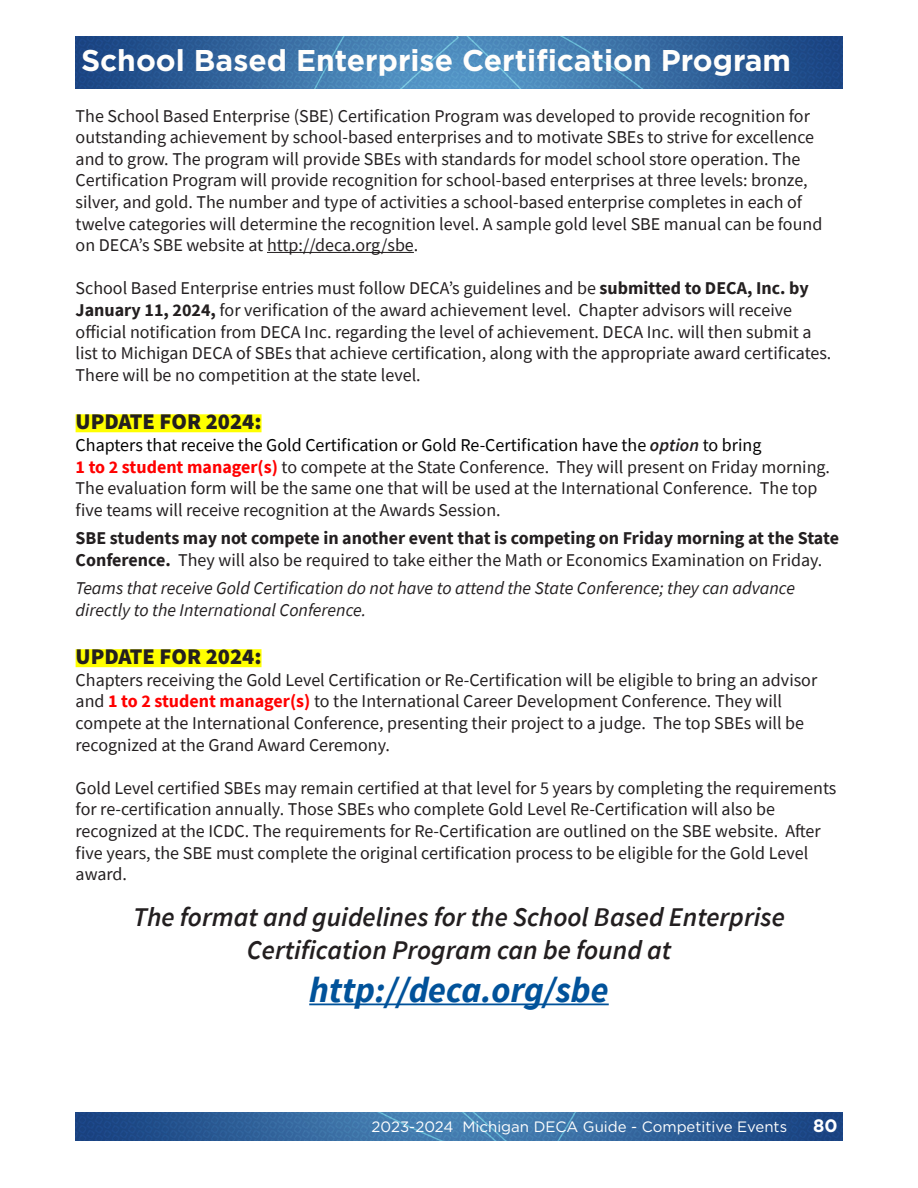
<style>
.page{position:relative;width:918px;height:1188px;background:#fff}
.page>*{position:absolute;margin:0;border:0;box-sizing:border-box;transform-origin:0 0}
.t1{font:italic 700 36px "Source Sans Pro";color:#01529a}
.t2{font:700 30px "Gotham";color:#fffefc}
.t3{font:italic 600 27px/32.4px "Source Sans Pro";color:#231f20;text-align:center}
.t4{font:700 25.5px "Gotham";color:#fff}
.Normal__Web{font:900 22.5px "Source Sans Pro";color:#231f20}
.Normal__Web-2{font:18px/21.6px "Source Sans Pro";color:#231f20}
.Normal__Web-3{font:700 18px/21.6px "Source Sans Pro";color:#231f20}
.Normal__Web-4{font:italic 18px/21.6px "Source Sans Pro";color:#231f20}
.t5{font:15px "Gotham";color:#fff}
.s1{font-weight:700}
.s2{color:#000}
.s3{font-weight:600;font-style:italic}
.s4{font-weight:700;color:#f00}
.s5{font-weight:400}
</style>
<div class="page">
<img style="left:76px;top:1112px;width:766px;height:29px">
<img style="left:76px;top:36px;width:766px;height:52px">
<hr style="left:267px;top:252px;width:147px;height:1px;background:#231f20">
<div style="left:76px;top:414px;width:186px;height:18px;background:#ff0"></div>
<div style="left:76px;top:649px;width:186px;height:18px;background:#ff0"></div>
<hr style="left:309px;top:1003px;width:300px;height:2px;background:#01529a">
<p class="t2" style="left:81px;top:43px;width:712px">School Based Enterprise Certification Program</p>
<p class="Normal__Web-2" style="left:76px;top:105px;width:748px">The School Based Enterprise (SBE) Certification Program was developed to provide recognition for outstanding achievement by school-based enterprises and to motivate SBEs to strive for excellence and to grow. The program will provide SBEs with standards for model school store operation. The Certification Program will provide recognition for school-based enterprises at three levels: bronze, silver, and gold. The number and type of activities a school-based enterprise completes in each of twelve categories will determine the recognition level. A sample gold level SBE manual can be found on DECA’s SBE website at http://deca.org/sbe.</p>
<p class="Normal__Web-2" style="left:76px;top:277px;width:757px">School Based Enterprise entries must follow DECA’s guidelines and be <span class="s1">submitted to DECA, Inc. by January 11, 2024,</span> for verification of the award achievement level. Chapter advisors will receive official notification from DECA Inc. regarding the level of achievement. DECA Inc. will then submit a list to Michigan DECA of SBEs that achieve certification, along with the appropriate award certificates.<br>There will be no competition at the state level.</p>
<p class="Normal__Web" style="left:76px;top:406px;width:187px">UPDATE FOR 2024:</p>
<p class="Normal__Web-2" style="left:76px;top:434px;width:756px"><span class="s2">Chapters that receive the Gold Certification or Gold Re-Certification have the</span> <span class="s3">option</span> <span class="s2">to bring<br></span><span class="s4">1 to 2 student manager(s)</span> to compete at the State Conference. They will present on Friday morning.<br>The evaluation form will be the same one that will be used at the International Conference. The top five teams will receive recognition at the Awards Session.</p>
<p class="Normal__Web-3" style="left:76px;top:527px;width:765px">SBE students may not compete in another event that is competing on Friday morning at the State<br>Conference. <span class="s5">They will also be required to take either the Math or Economics Examination on Friday.</span></p>
<p class="Normal__Web-4" style="left:76px;top:577px;width:721px">Teams that receive Gold Certification do not have to attend the State Conference; they can advance directly to the International Conference.</p>
<p class="Normal__Web" style="left:76px;top:641px;width:187px">UPDATE FOR 2024:</p>
<p class="Normal__Web-2" style="left:76px;top:669px;width:743px">Chapters receiving the Gold Level Certification or Re-Certification will be eligible to bring an advisor and <span class="s4">1 to 2 student manager(s)</span> to the International Career Development Conference. They will compete at the International Conference, presenting their project to a judge. The top SBEs will be recognized at the Grand Award Ceremony.</p>
<p class="Normal__Web-2" style="left:76px;top:777px;width:762px">Gold Level certified SBEs may remain certified at that level for 5 years by completing the requirements for re-certification annually. Those SBEs who complete Gold Level Re-Certification will also be recognized at the ICDC. The requirements for Re-Certification are outlined on the SBE website. After five years, the SBE must complete the original certification process to be eligible for the Gold Level award.</p>
<p class="t3" style="left:133px;top:900px;width:653px">The format and guidelines for the School Based Enterprise<br>Certification Program can be found at</p>
<p class="t1" style="left:309px;top:965px;width:301px">http://deca.org/sbe</p>
<h3 class="t4" style="left:713px;top:1113px;width:127px">Page 80<sup>80</sup></h3>
<p class="t5" style="left:372px;top:1118px;width:417px">2023-2024 Michigan DECA Guide - Competitive Events</p>
</div>
